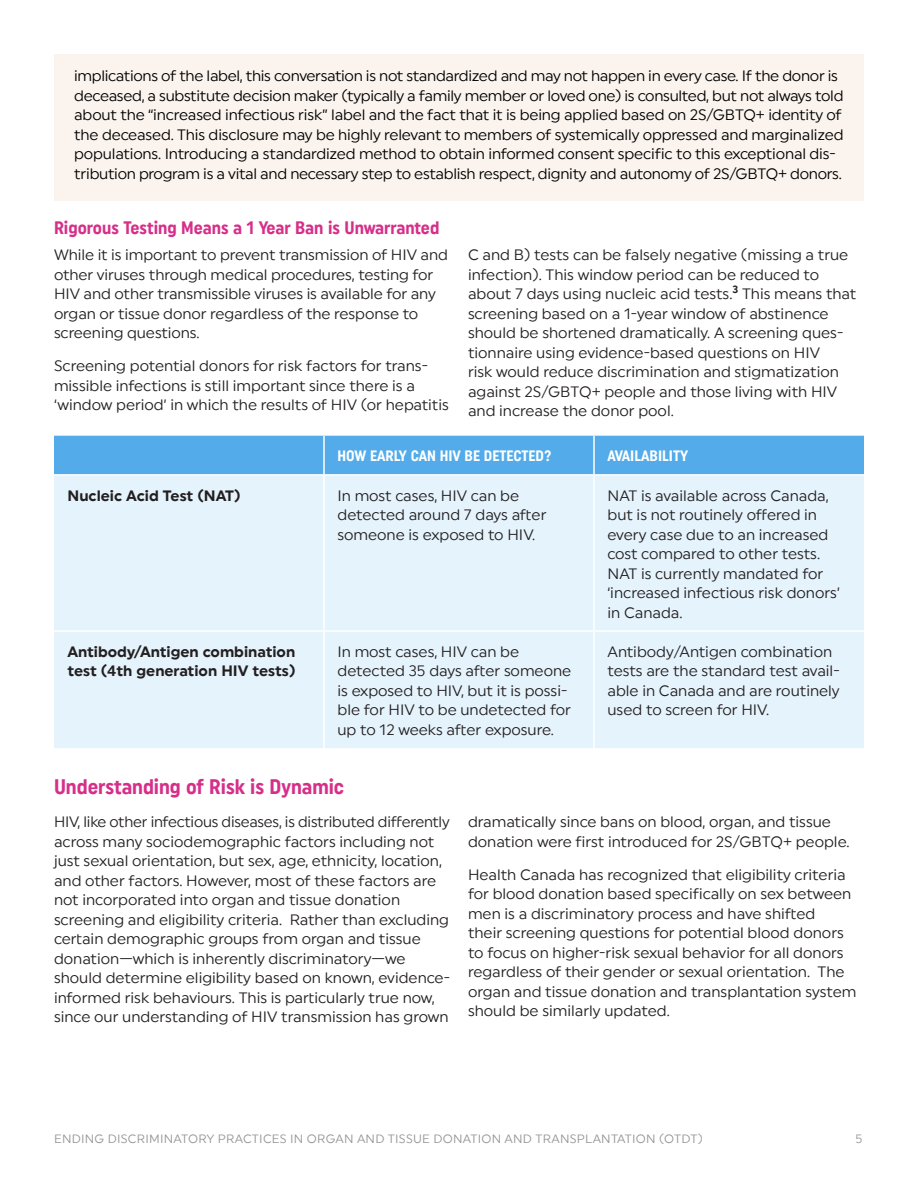
<style>
.page{position:relative;width:918px;height:1188px;background:#fff}
.page>*{position:absolute;margin:0;border:0;box-sizing:border-box;transform-origin:0 0}
.t1{font:21px "Uniform Condensed 4";color:#d62f8a}
.t2{font:18px "Uniform Condensed 4";color:#d62f8a}
.Body{font:15px/19.5px "Uniform Regular 3";color:#231f20}
.Body-2{font:15px/19.5px "Uniform Regular 3";letter-spacing:-.02em;color:#000}
.Body-3{font:15px/19.5px "Uniform Regular 2";color:#231f20}
.Body-4{font:15px "Uniform Condensed 4";color:#fff}
.t3{font:12px "Uniform Regular 3";letter-spacing:.02em;color:#939598}
</style>
<div class="page">
<div style="left:54px;top:54px;width:810px;height:147px;background:#fbf4ee"></div>
<div style="left:54px;top:436px;width:810px;height:38px;background:#53abe9"></div>
<div style="left:54px;top:476px;width:810px;height:272px;background:#e5f3fc"></div>
<hr style="left:323px;top:436px;width:2px;height:38px;background:#fff">
<hr style="left:593px;top:436px;width:2px;height:38px;background:#fff">
<hr style="left:323px;top:476px;width:2px;height:154px;background:#fff">
<hr style="left:593px;top:476px;width:2px;height:154px;background:#fff">
<hr style="left:54px;top:630px;width:270px;height:2px;background:#fff">
<hr style="left:324px;top:630px;width:270px;height:2px;background:#fff">
<hr style="left:323px;top:632px;width:2px;height:116px;background:#fff">
<hr style="left:594px;top:630px;width:270px;height:2px;background:#fff">
<hr style="left:593px;top:632px;width:2px;height:116px;background:#fff">
<p class="Body-2" style="left:74px;top:66px;width:771px">implications of the label, this conversation is not standardized and may not happen in every case. If the donor is deceased, a substitute decision maker (typically a family member or loved one) is consulted, but not always told about the “increased infectious risk” label and the fact that it is being applied based on 2S/GBTQ+ identity of the deceased. This disclosure may be highly relevant to members of systemically oppressed and marginalized populations. Introducing a standardized method to obtain informed consent specific to this exceptional dis&shy;tribution program is a vital and necessary step to establish respect, dignity and autonomy of 2S/GBTQ+ donors.</p>
<h2 class="t2" style="left:54px;top:217px;width:387px">Rigorous Testing Means a 1 Year Ban is Unwarranted</h2>
<p class="Body" style="left:54px;top:245px;width:396px">While it is important to prevent transmission of HIV and other viruses through medical procedures, testing for HIV and other transmissible viruses is available for any organ or tissue donor regardless of the response to screening questions.</p>
<p class="Body" style="left:54px;top:356px;width:396px">Screening potential donors for risk factors for trans&shy;missible infections is still important since there is a ‘window period’ in which the results of HIV (or hepatitis</p>
<p class="Body" style="left:468px;top:245px;width:390px">C and B) tests can be falsely negative (missing a true infection). This window period can be reduced to about 7 days using nucleic acid tests.<sup>3</sup> This means that screening based on a 1-year window of abstinence should be shortened dramatically. A screening ques&shy;tionnaire using evidence-based questions on HIV<br>risk would reduce discrimination and stigmatization against 2S/GBTQ+ people and those living with HIV and increase the donor pool.</p>
<p class="Body-4" style="left:338px;top:447px;width:215px">HOW EARLY CAN HIV BE DETECTED?</p>
<p class="Body-4" style="left:608px;top:447px;width:82px">AVAILABILITY</p>
<p class="Body-3" style="left:68px;top:485px;width:175px">Nucleic Acid Test (NAT)</p>
<p class="Body" style="left:338px;top:485px;width:210px">In most cases, HIV can be detected around 7 days after someone is exposed to HIV.</p>
<p class="Body" style="left:608px;top:485px;width:234px">NAT is available across Canada, but is not routinely offered in every case due to an increased cost compared to other tests.<br>NAT is currently mandated for ‘increased infectious risk donors’ in Canada.</p>
<p class="Body-3" style="left:68px;top:641px;width:229px">Antibody/Antigen combination test (4th generation HIV tests)</p>
<p class="Body" style="left:338px;top:641px;width:235px">In most cases, HIV can be detected 35 days after someone is exposed to HIV, but it is possi&shy;ble for HIV to be undetected for up to 12 weeks after exposure.</p>
<p class="Body" style="left:608px;top:641px;width:234px">Antibody/Antigen combination tests are the standard test avail&shy;able in Canada and are routinely used to screen for HIV.</p>
<h1 class="t1" style="left:54px;top:774px;width:292px">Understanding of Risk is Dynamic</h1>
<p class="Body" style="left:54px;top:812px;width:397px">HIV, like other infectious diseases, is distributed differently across many sociodemographic factors including not just sexual orientation, but sex, age, ethnicity, location, and other factors. However, most of these factors are not incorporated into organ and tissue donation screening and eligibility criteria. Rather than excluding certain demographic groups from organ and tissue donation—which is inherently discriminatory—we should determine eligibility based on known, evidence&shy;informed risk behaviours. This is particularly true now, since our understanding of HIV transmission has grown</p>
<p class="Body" style="left:468px;top:812px;width:383px">dramatically since bans on blood, organ, and tissue donation were first introduced for 2S/GBTQ+ people.</p>
<p class="Body" style="left:468px;top:865px;width:390px">Health Canada has recognized that eligibility criteria for blood donation based specifically on sex between men is a discriminatory process and have shifted<br>their screening questions for potential blood donors to focus on higher-risk sexual behavior for all donors regardless of their gender or sexual orientation. The organ and tissue donation and transplantation system should be similarly updated.</p>
<p class="t3" style="left:54px;top:1131px;width:651px">ENDING DISCRIMINATORY PRACTICES IN ORGAN AND TISSUE DONATION AND TRANSPLANTATION (OTDT)</p>
<p class="t3" style="left:856px;top:1131px;width:8px">5</p>
</div>
